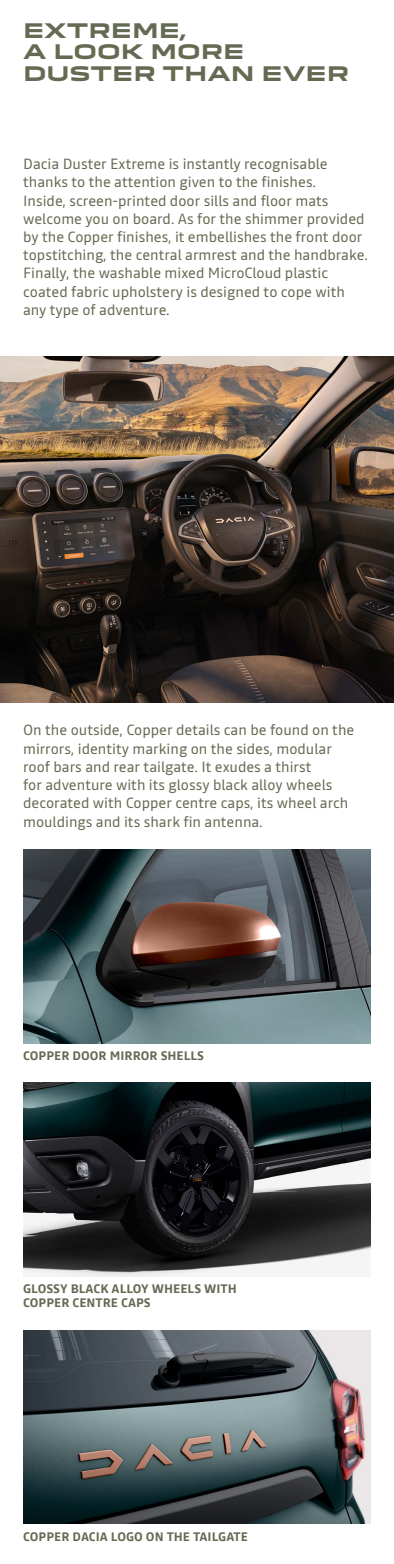
<style>
.page{position:relative;width:394px;height:1564px;background:#fff}
.page>*{position:absolute;margin:0;border:0;box-sizing:border-box;transform-origin:0 0}
.t1{font:700 19.6px/21.3px "Dacia Block Extended";color:#646b52}
.t2{font:14.7px/18.2px "Read";color:#646b52}
.t3{font:700 12.25px/14px "Read";color:#646b52}
</style>
<div class="page">
<img style="left:0;top:356px;width:394px;height:346px">
<img style="left:23px;top:849px;width:348px;height:194px">
<img style="left:23px;top:1083px;width:348px;height:193px">
<img style="left:23px;top:1330px;width:348px;height:193px">
<h1 class="t1" style="left:23px;top:20px;width:327px">EXTREME,<br>A LOOK MORE<br>DUSTER THAN EVER</h1>
<p class="t2" style="left:23px;top:155px;width:346px">Dacia Duster Extreme is instantly recognisable thanks to the attention given to the finishes.<br>Inside, screen-printed door sills and floor mats welcome you on board. As for the shimmer provided by the Copper finishes, it embellishes the front door topstitching, the central armrest and the handbrake.<br>Finally, the washable mixed MicroCloud plastic coated fabric upholstery is designed to cope with any type of adventure.</p>
<p class="t2" style="left:23px;top:721px;width:333px">On the outside, Copper details can be found on the mirrors, identity marking on the sides, modular roof bars and rear tailgate. It exudes a thirst<br>for adventure with its glossy black alloy wheels decorated with Copper centre caps, its wheel arch mouldings and its shark fin antenna.</p>
<p class="t3" style="left:23px;top:1048px;width:182px">COPPER DOOR MIRROR SHELLS</p>
<p class="t3" style="left:23px;top:1281px;width:215px">GLOSSY BLACK ALLOY WHEELS WITH<br>COPPER CENTRE CAPS</p>
<p class="t3" style="left:23px;top:1529px;width:226px">COPPER DACIA LOGO ON THE TAILGATE</p>
</div>
